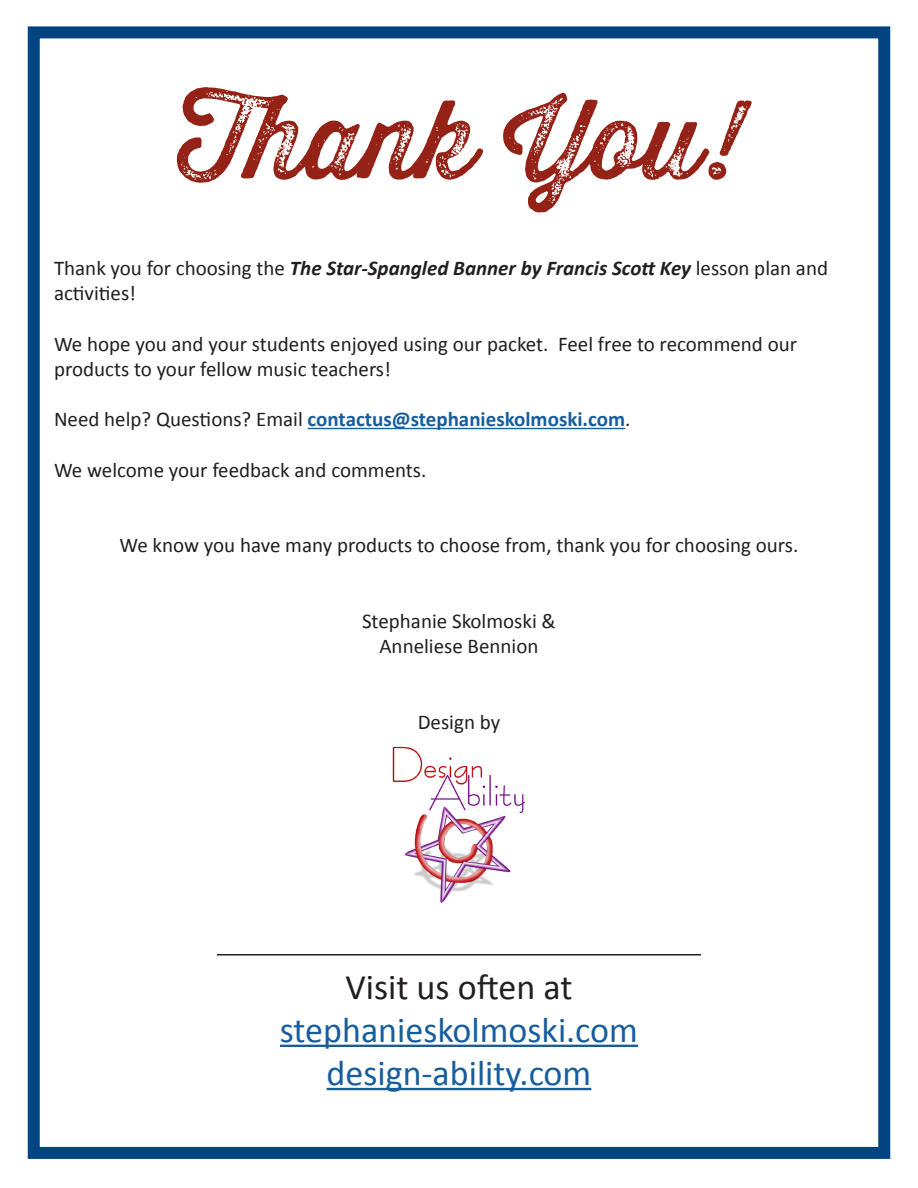
<style>
.page{position:relative;width:918px;height:1188px;background:#fff}
.page>*{position:absolute;margin:0;border:0;box-sizing:border-box;transform-origin:0 0}
.t1{font:108px "Thirsty Rough Reg Thr";color:#942216}
.t2{font:36px "Calibri";color:#175d9e}
.t3{font:36px "Calibri";color:#231f20}
.t4{font:21px/25.2px "Calibri";color:#231f20}
.t5{font:700 21px "Calibri";color:#175d9e}
.s1{font-weight:700;font-style:italic}
.s2{font-weight:400;color:#231f20}
</style>
<div class="page">
<div style="left:28px;top:26px;width:862px;height:1133px;border:12px solid #004482"></div>
<hr style="left:308px;top:428px;width:317px;height:1px;background:#175d9e">
<hr style="left:280px;top:1045px;width:358px;height:2px;background:#175d9e">
<hr style="left:327px;top:1088px;width:264px;height:2px;background:#175d9e">
<img style="left:392px;top:746px;width:133px;height:157px">
<hr style="left:217px;top:954px;width:484px;height:2px;background:#231f20">
<p class="t1" style="left:177px;top:60px;width:565px">Thank You!</p>
<p class="t4" style="left:54px;top:255px;width:776px">Thank you for choosing the <span class="s1">The Star-Spangled Banner by Francis Scott Key</span> lesson plan and activities!</p>
<p class="t4" style="left:54px;top:331px;width:745px">We hope you and your students enjoyed using our packet. Feel free to recommend our products to your fellow music teachers!</p>
<p class="t5" style="left:54px;top:406px;width:578px"><span class="s2">Need help? Questions? Email</span> contactus@stephanieskolmoski.com<span class="s2">.</span></p>
<p class="t4" style="left:54px;top:457px;width:374px">We welcome your feedback and comments.</p>
<p class="t4" style="left:120px;top:533px;width:680px">We know you have many products to choose from, thank you for choosing ours.</p>
<p class="t4" style="left:362px;top:608px;width:195px">Stephanie Skolmoski &amp;</p>
<p class="t4" style="left:379px;top:633px;width:160px">Anneliese Bennion</p>
<p class="t4" style="left:418px;top:709px;width:84px">Design by</p>
<p class="t3" style="left:345px;top:964px;width:229px">Visit us often at</p>
<p class="t2" style="left:280px;top:1007px;width:360px">stephanieskolmoski.com</p>
<p class="t2" style="left:327px;top:1050px;width:266px">design-ability.com</p>
</div>
